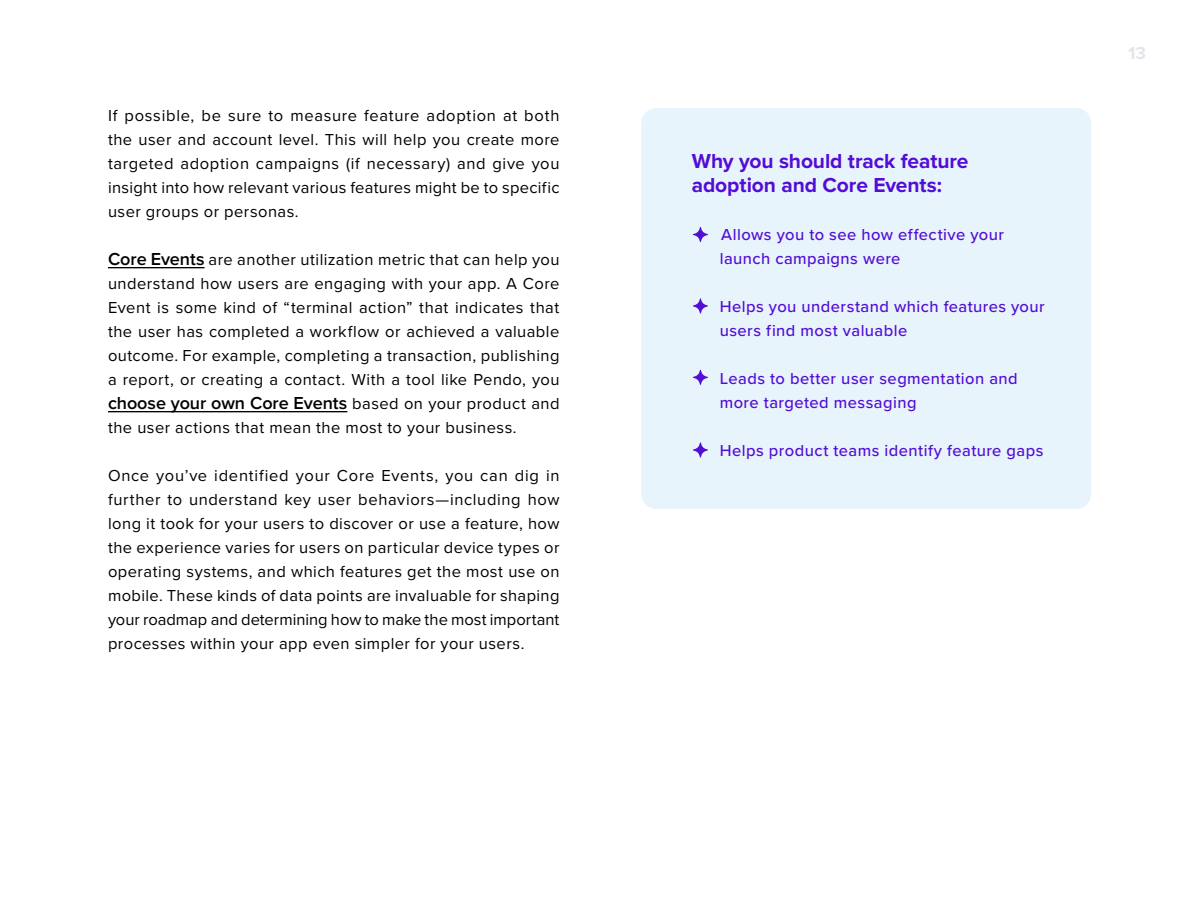
<style>
.page{position:relative;width:1200px;height:900px;background:#fff}
.page>*{position:absolute;margin:0;border:0;box-sizing:border-box;transform-origin:0 0}
.t1{font:700 21px/24px "Proxima Nova";letter-spacing:-.005em;color:#540dd4}
.t2{font:600 18px "Proxima Nova";letter-spacing:-.005em;color:#000}
.t3{font:700 18px "Proxima Nova";color:#cbd2db}
.t4{font:16.5px/24px "Proxima Nova";letter-spacing:.025em;color:#000;text-align:justify}
.t5{font:500 16.5px/24px "Proxima Nova";letter-spacing:.025em;color:#540dd4}
.s1{font-weight:600;font-size:18px}
.s2{font-weight:400;font-size:16.5px}
</style>
<div class="page">
<div style="left:641px;top:108px;width:450px;height:401px;background:#e7f4fc;border-radius:15px"></div>
<hr style="left:108px;top:267px;width:97px;height:1px;background:#000">
<hr style="left:108px;top:411px;width:239px;height:1px;background:#000">
<svg style="left:693px;top:227px;width:15px;height:15px"></svg>
<svg style="left:693px;top:298px;width:15px;height:16px"></svg>
<svg style="left:693px;top:370px;width:15px;height:15px"></svg>
<svg style="left:693px;top:442px;width:15px;height:16px"></svg>
<p class="t4" style="left:108px;top:103px;width:453px">If possible, be sure to measure feature adoption at both the user and account level. This will help you create more targeted adoption campaigns (if necessary) and give you insight into how relevant various features might be to specific user groups or personas.</p>
<p class="t4" style="left:108px;top:247px;width:453px"><span class="s1">Core Events</span> are another utilization metric that can help you understand how users are engaging with your app. A Core Event is some kind of “terminal action” that indicates that the user has completed a workflow or achieved a valuable outcome. For example, completing a transaction, publishing a report, or creating a contact. With a tool like Pendo, you</p>
<p class="t2" style="left:108px;top:390px;width:453px">choose your own Core Events <span class="s2">based on your product and</span></p>
<p class="t4" style="left:108px;top:415px;width:410px">the user actions that mean the most to your business.</p>
<p class="t4" style="left:108px;top:463px;width:453px">Once you’ve identified your Core Events, you can dig in further to understand key user behaviors—including how long it took for your users to discover or use a feature, how the experience varies for users on particular device types or operating systems, and which features get the most use on mobile. These kinds of data points are invaluable for shaping your roadmap and determining how to make the most important processes within your app even simpler for your users.</p>
<p class="t1" style="left:692px;top:149px;width:278px">Why you should track feature adoption and Core Events:</p>
<p class="t5" style="left:720px;top:222px;width:286px">Allows you to see how effective your launch campaigns were</p>
<p class="t5" style="left:720px;top:294px;width:326px">Helps you understand which features your users find most valuable</p>
<p class="t5" style="left:720px;top:366px;width:300px">Leads to better user segmentation and more targeted messaging</p>
<p class="t5" style="left:720px;top:438px;width:325px">Helps product teams identify feature gaps</p>
<p class="t3" style="left:1128px;top:40px;width:19px">13</p>
</div>
